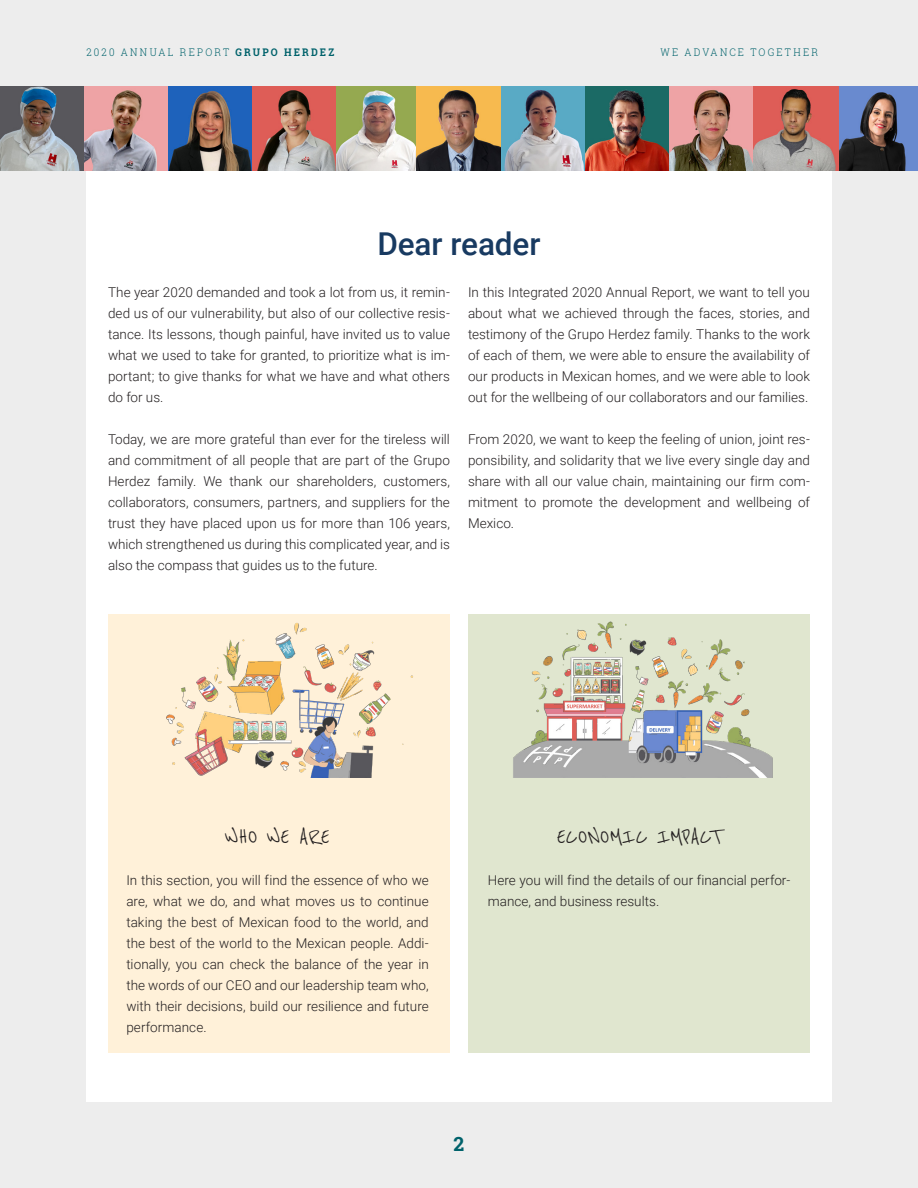
<style>
.page{position:relative;width:918px;height:1188px;background:#ededed}
.page>*{position:absolute;margin:0;border:0;box-sizing:border-box;transform-origin:0 0}
.TITULO{font:500 31.5px "Roboto";letter-spacing:-.005em;color:#183a61}
.GRI{font:24px "Reenie Beanie";color:#231f20}
.t1{font:700 19.5px "Roboto Slab";color:#00626b}
.TEXTO-GENERAL{font:300 13.5px/21px "Roboto";color:#231f20;text-align:justify}
.t2{font:300 10.5px "Roboto Slab";letter-spacing:.225em;color:#00626b;scale:.93 1}
.s1{font-weight:700}
</style>
<div class="page">
<div style="left:86px;top:86px;width:746px;height:1016px;background:#fff"></div>
<img style="left:421px;top:86px;width:497px;height:85px">
<img style="left:0;top:86px;width:421px;height:85px">
<div style="left:108px;top:614px;width:342px;height:439px;background:#fff1d9"></div>
<div style="left:468px;top:614px;width:342px;height:439px;background:#e0e6cf"></div>
<img style="left:166px;top:623px;width:247px;height:155px">
<img style="left:513px;top:621px;width:260px;height:157px">
<p class="t2" style="left:86px;top:45px;width:268px">2020 ANNUAL REPORT <span class="s1">GRUPO HERDEZ</span></p>
<p class="t2" style="left:660px;top:45px;width:171px">WE ADVANCE TOGETHER</p>
<p class="TITULO" style="left:377px;top:222px;width:165px">Dear reader</p>
<p class="TEXTO-GENERAL" style="left:108px;top:281px;width:344px">The year 2020 demanded and took a lot from us, it remin&shy;ded us of our vulnerability, but also of our collective resis&shy;tance. Its lessons, though painful, have invited us to value what we used to take for granted, to prioritize what is im&shy;portant; to give thanks for what we have and what others do for us.</p>
<p class="TEXTO-GENERAL" style="left:108px;top:428px;width:343px">Today, we are more grateful than ever for the tireless will and commitment of all people that are part of the Grupo Herdez family. We thank our shareholders, customers, collaborators, consumers, partners, and suppliers for the trust they have placed upon us for more than 106 years, which strengthened us during this complicated year, and is also the compass that guides us to the future.</p>
<p class="TEXTO-GENERAL" style="left:468px;top:281px;width:344px">In this Integrated 2020 Annual Report, we want to tell you about what we achieved through the faces, stories, and testimony of the Grupo Herdez family. Thanks to the work of each of them, we were able to ensure the availability of our products in Mexican homes, and we were able to look out for the wellbeing of our collaborators and our families.</p>
<p class="TEXTO-GENERAL" style="left:468px;top:428px;width:344px">From 2020, we want to keep the feeling of union, joint res&shy;ponsibility, and solidarity that we live every single day and share with all our value chain, maintaining our firm com&shy;mitment to promote the development and wellbeing of Mexico.</p>
<p class="GRI" style="left:225px;top:823px;width:106px">WHO WE ARE</p>
<p class="TEXTO-GENERAL" style="left:126px;top:869px;width:304px">In this section, you will find the essence of who we are, what we do, and what moves us to continue taking the best of Mexican food to the world, and the best of the world to the Mexican people. Addi&shy;tionally, you can check the balance of the year in the words of our CEO and our leadership team who, with their decisions, build our resilience and future performance.</p>
<p class="GRI" style="left:557px;top:823px;width:166px">ECONOMIC IMPACT</p>
<p class="TEXTO-GENERAL" style="left:488px;top:869px;width:304px">Here you will find the details of our financial perfor&shy;mance, and business results.</p>
<h3 class="t1" style="left:454px;top:1130px;width:12px">2</h3>
</div>
